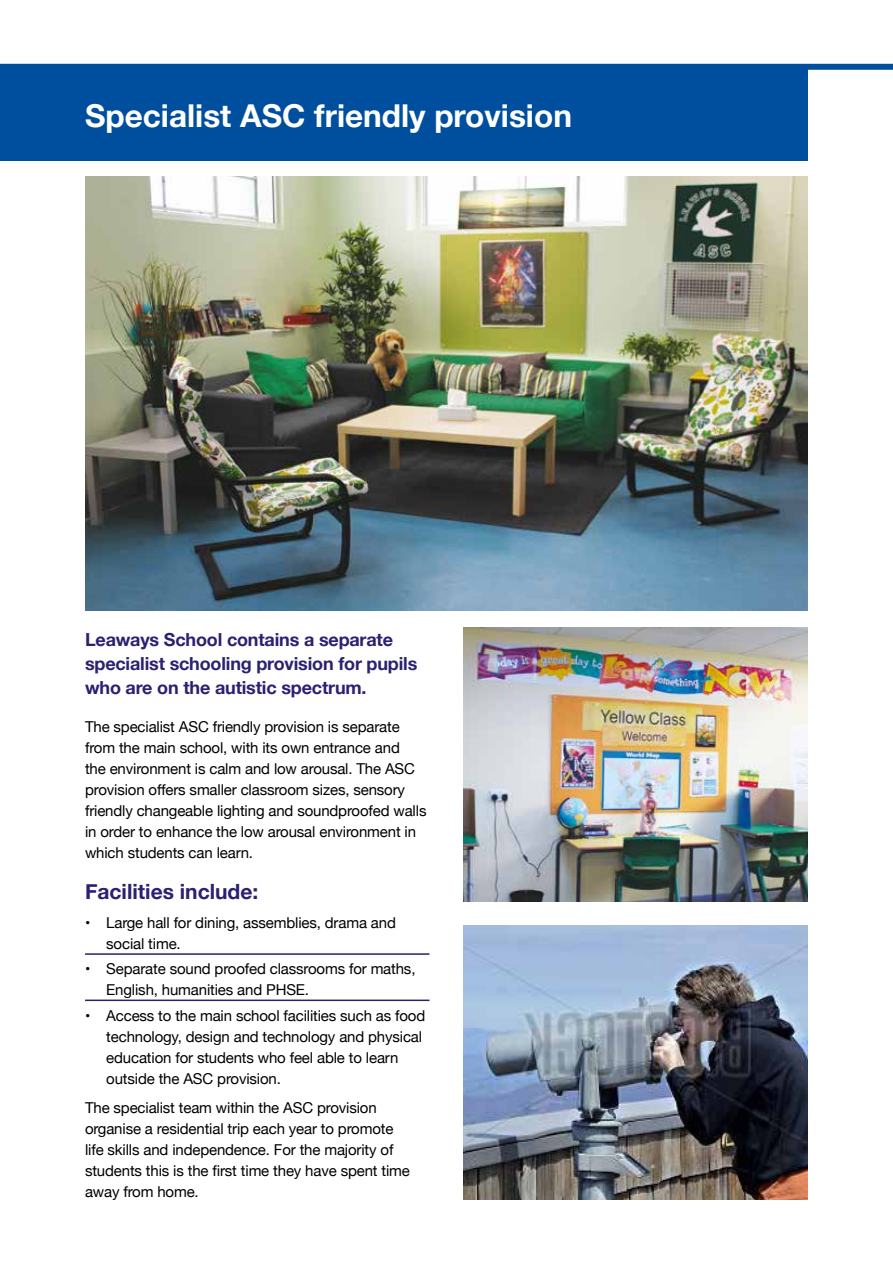
<style>
.page{position:relative;width:893px;height:1263px;background:#fff}
.page>*{position:absolute;margin:0;border:0;box-sizing:border-box;transform-origin:0 0}
.t1{font:700 31.5px "Helvetica Neue";color:#fff}
.t2{font:700 21px "Helvetica Neue";color:#2b2171}
.t3{font:700 18px/24px "Helvetica Neue";letter-spacing:-.01em;color:#2b2171}
.t4{font:15px/21px "Helvetica Neue";letter-spacing:-.01em;color:#000}
</style>
<div class="page">
<img style="left:85px;top:176px;width:723px;height:434px">
<img style="left:463px;top:628px;width:345px;height:273px">
<div style="left:0;top:69px;width:808px;height:92px;background:#004f9f"></div>
<div style="left:0;top:64px;width:893px;height:6px;background:#004f9f"></div>
<hr style="left:85px;top:953px;width:344px;height:2px;background:#2b2171">
<hr style="left:85px;top:999px;width:344px;height:2px;background:#2b2171">
<img style="left:463px;top:926px;width:345px;height:273px">
<h1 class="t1" style="left:85px;top:91px;width:488px">Specialist ASC friendly provision</h1>
<p class="t3" style="left:85px;top:627px;width:334px">Leaways School contains a separate specialist schooling provision for pupils who are on the autistic spectrum.</p>
<p class="t4" style="left:85px;top:716px;width:343px">The specialist ASC friendly provision is separate from the main school, with its own entrance and<br>the environment is calm and low arousal. The ASC provision offers smaller classroom sizes, sensory friendly changeable lighting and soundproofed walls in order to enhance the low arousal environment in which students can learn.</p>
<h2 class="t2" style="left:85px;top:874px;width:175px">Facilities include:</h2>
<p class="t4" style="left:106px;top:913px;width:291px;text-indent:-21px">• Large hall for dining, assemblies, drama and social time.</p>
<p class="t4" style="left:106px;top:959px;width:311px;text-indent:-21px">• Separate sound proofed classrooms for maths,<br>English, humanities and PHSE.</p>
<p class="t4" style="left:106px;top:1005px;width:320px;text-indent:-21px">• Access to the main school facilities such as food technology, design and technology and physical education for students who feel able to learn outside the ASC provision.</p>
<p class="t4" style="left:85px;top:1098px;width:326px">The specialist team within the ASC provision organise a residential trip each year to promote life skills and independence. For the majority of students this is the first time they have spent time away from home.</p>
</div>
